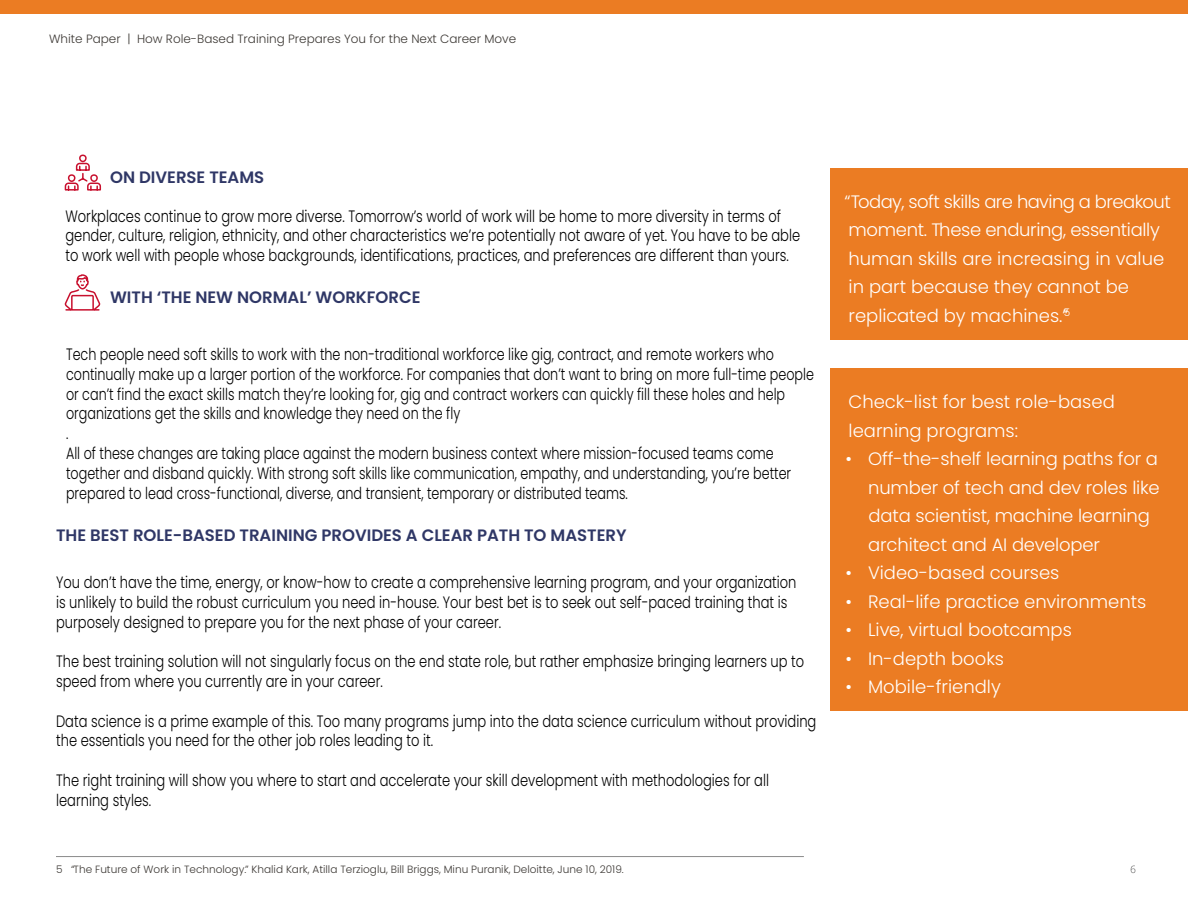
<style>
.page{position:relative;width:1188px;height:918px;background:#fff}
.page>*{position:absolute;margin:0;border:0;box-sizing:border-box;transform-origin:0 0}
.t1{font:300 18px/28.5px "Poppins";letter-spacing:-.005em;color:#fff}
.t2{font:300 16.5px/19.8px "Poppins";color:#000;scale:.79 1}
.t3{font:300 16.5px/19.8px "Poppins";color:#000;scale:.77 1}
.t4{font:600 16.5px "Poppins";color:#2f3766}
.t5{font:300 12px "Poppins";color:#3d3935}
.t6{font:300 10.5px "Poppins";color:#3d3935}
</style>
<div class="page">
<div style="left:0;top:0;width:1188px;height:14px;background:#eb7c23"></div>
<div style="left:831px;top:168px;width:357px;height:172px;background:#eb7c23"></div>
<div style="left:831px;top:368px;width:357px;height:343px;background:#eb7c23"></div>
<hr style="left:56px;top:856px;width:748px;height:1px;background:#8a8a8a">
<svg style="left:64px;top:274px;width:37px;height:37px"></svg>
<svg style="left:64px;top:154px;width:37px;height:37px"></svg>
<svg style="left:1131px;top:865px;width:4px;height:8px"></svg>
<p class="t5" style="left:49px;top:32px;width:469px">White Paper | How Role-Based Training Prepares You for the Next Career Move</p>
<p class="t4" style="left:110px;top:168px;width:156px">ON DIVERSE TEAMS</p>
<p class="t2" style="left:65px;top:206px;width:932px">Workplaces continue to grow more diverse. Tomorrow’s world of work will be home to more diversity in terms of gender, culture, religion, ethnicity, and other characteristics we’re potentially not aware of yet. You have to be able to work well with people whose backgrounds, identifications, practices, and preferences are different than yours.</p>
<p class="t4" style="left:110px;top:288px;width:312px">WITH ‘THE NEW NORMAL’ WORKFORCE</p>
<p class="t3" style="left:66px;top:344px;width:973px">Tech people need soft skills to work with the non-traditional workforce like gig, contract, and remote workers who continually make up a larger portion of the workforce. For companies that don’t want to bring on more full-time people or can’t find the exact skills match they’re looking for, gig and contract workers can quickly fill these holes and help organizations get the skills and knowledge they need on the fly<br>.<br>All of these changes are taking place against the modern business context where mission-focused teams come together and disband quickly. With strong soft skills like communication, empathy, and understanding, you’re better prepared to lead cross-functional, diverse, and transient, temporary or distributed teams.</p>
<p class="t4" style="left:56px;top:525px;width:572px">THE BEST ROLE-BASED TRAINING PROVIDES A CLEAR PATH TO MASTERY</p>
<p class="t2" style="left:56px;top:572px;width:939px">You don’t have the time, energy, or know-how to create a comprehensive learning program, and your organization is unlikely to build the robust curriculum you need in-house. Your best bet is to seek out self-paced training that is purposely designed to prepare you for the next phase of your career.</p>
<p class="t2" style="left:56px;top:652px;width:949px">The best training solution will not singularly focus on the end state role, but rather emphasize bringing learners up to speed from where you currently are in your career.</p>
<p class="t2" style="left:56px;top:711px;width:964px">Data science is a prime example of this. Too many programs jump into the data science curriculum without providing the essentials you need for the other job roles leading to it.</p>
<p class="t2" style="left:56px;top:770px;width:904px">The right training will show you where to start and accelerate your skill development with methodologies for all learning styles.</p>
<p class="t6" style="left:56px;top:863px;width:569px">5 “The Future of Work in Technology.” Khalid Kark, Atilla Terzioglu, Bill Briggs, Minu Puranik, Deloitte, June 10, 2019.</p>
<p class="t1" style="left:845px;top:188px;width:328px">“Today, soft skills are having a breakout moment. These enduring, essentially human skills are increasing in value in part because they cannot be replicated by machines.”<sup>5</sup></p>
<p class="t1" style="left:848px;top:388px;width:268px">Check-list for best role-based learning programs:</p>
<p class="t1" style="left:868px;top:445px;width:293px;text-indent:-23px">• Off-the-shelf learning paths for a number of tech and dev roles like data scientist, machine learning architect and AI developer</p>
<p class="t1" style="left:846px;top:559px;width:215px">• Video-based courses</p>
<p class="t1" style="left:846px;top:587px;width:302px">• Real-life practice environments</p>
<p class="t1" style="left:846px;top:616px;width:228px">• Live, virtual bootcamps</p>
<p class="t1" style="left:846px;top:644px;width:160px">• In-depth books</p>
<p class="t1" style="left:846px;top:673px;width:157px">• Mobile-friendly</p>
</div>
